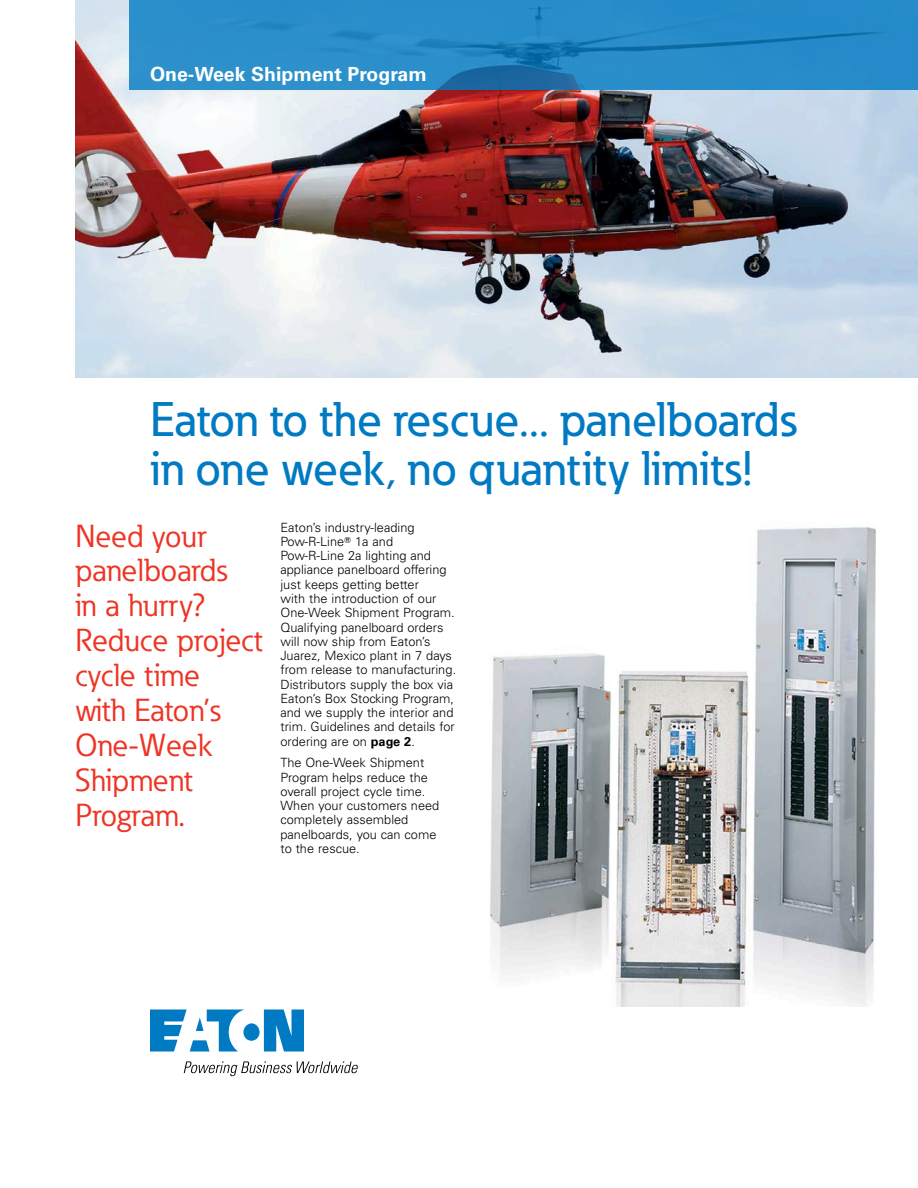
<style>
.page{position:relative;width:918px;height:1188px;background:#fff}
.page>*{position:absolute;margin:0;border:0;box-sizing:border-box;transform-origin:0 0}
.t1{font:500 48px/49.5px "Eaton";color:#007ac2}
.t2{font:31.5px/34.8px "Eaton";letter-spacing:-.005em;color:#ee3424}
.t3{font:700 19.5px "Univers LT Std";color:#fff}
.t4{font:300 12.75px/14.2px "Univers LT Std";color:#000}
.s1{font-family:"Universal Newswith Comm Pi";font-weight:400}
.s2{font-weight:700}
</style>
<div class="page">
<img style="left:490px;top:527px;width:386px;height:480px">
<img style="left:76px;top:0;width:842px;height:378px">
<svg style="left:129px;top:0;width:789px;height:90px;background:#268ac6"></svg>
<svg style="left:150px;top:1010px;width:154px;height:42px"></svg>
<svg style="left:184px;top:1061px;width:174px;height:15px"></svg>
<h3 class="t3" style="left:150px;top:63px;width:278px">One-Week Shipment Program</h3>
<h1 class="t1" style="left:150px;top:394px;width:648px">Eaton to the rescue... panelboards in one week, no quantity limits!</h1>
<p class="t4" style="left:280px;top:520px;width:177px">Eaton’s industry-leading<br>Pow-R-Line<span class="s1">T</span> 1a and<br>Pow-R-Line 2a lighting and appliance panelboard offering just keeps getting better<br>with the introduction of our<br>One-Week Shipment Program.<br>Qualifying panelboard orders will now ship from Eaton’s<br>Juarez, Mexico plant in 7 days from release to manufacturing.<br>Distributors supply the box via<br>Eaton’s Box Stocking Program, and we supply the interior and trim. Guidelines and details for ordering are on <span class="s2">page 2</span>.</p>
<p class="t4" style="left:280px;top:756px;width:160px">The One-Week Shipment<br>Program helps reduce the overall project cycle time.<br>When your customers need completely assembled panelboards, you can come to the rescue.</p>
<h2 class="t2" style="left:75px;top:519px;width:189px">Need your panelboards<br>in a hurry?<br>Reduce project cycle time<br>with Eaton’s<br>One-Week<br>Shipment<br>Program.</h2>
</div>
